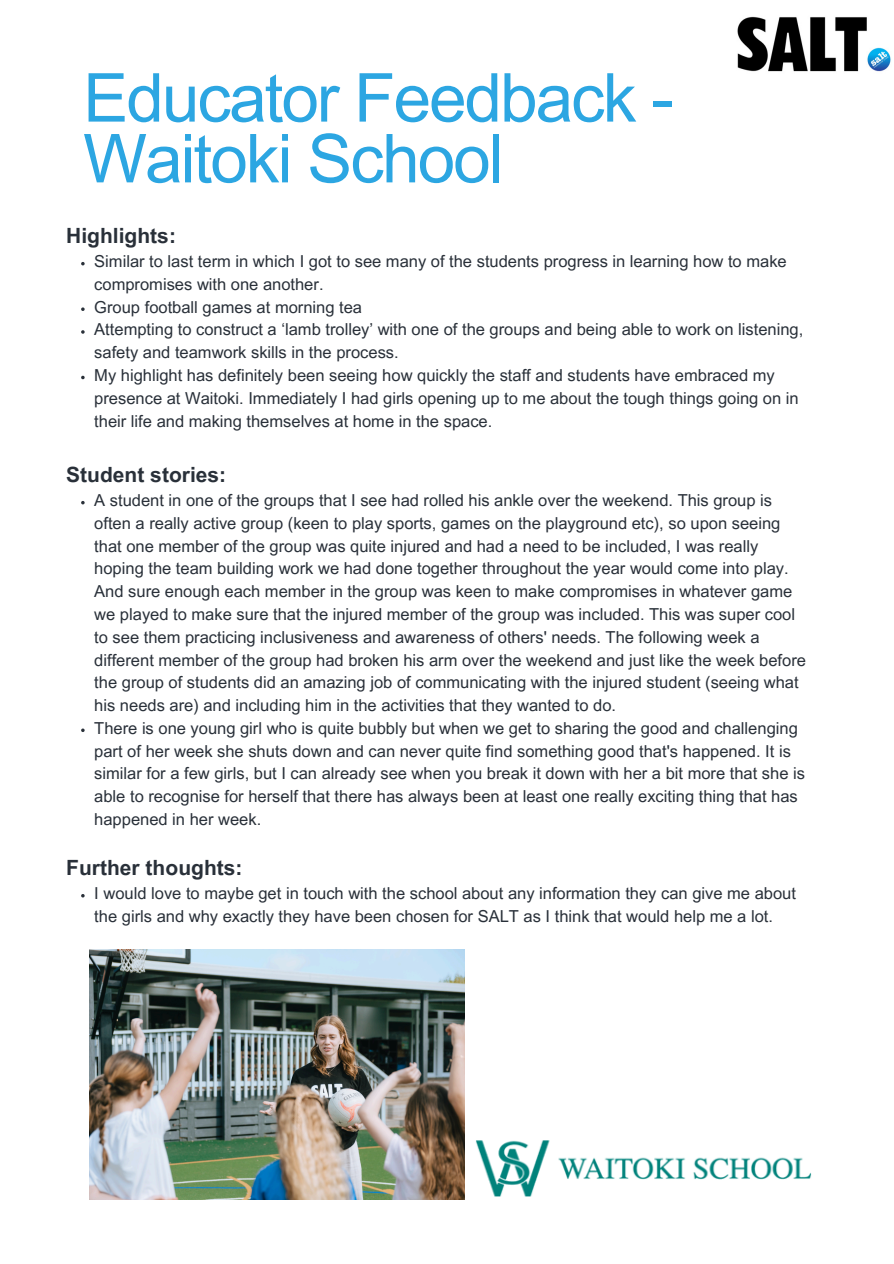
<style>
.page{position:relative;width:894px;height:1264px;background:#fff}
.page>*{position:absolute;margin:0;border:0;box-sizing:border-box;transform-origin:0 0}
.t1{font:67.5px/60.8px "Arial MT Pro";letter-spacing:-.03em;color:#2ca6e2}
.t2{font:700 21px "Arial MT Pro";color:#293039}
.t3{font:16.5px/22.8px "Arial MT Pro";color:#293039}
</style>
<div class="page">
<img style="left:475px;top:1140px;width:337px;height:57px">
<img style="left:737px;top:16px;width:154px;height:56px">
<img style="left:89px;top:949px;width:375px;height:250px">
<svg style="left:81px;top:262px;width:4px;height:3px"></svg>
<svg style="left:81px;top:307px;width:4px;height:4px"></svg>
<svg style="left:81px;top:330px;width:4px;height:4px"></svg>
<svg style="left:81px;top:376px;width:4px;height:3px"></svg>
<svg style="left:81px;top:501px;width:4px;height:3px"></svg>
<svg style="left:81px;top:728px;width:4px;height:4px"></svg>
<svg style="left:81px;top:894px;width:4px;height:3px"></svg>
<p class="t1" style="left:83px;top:76px;width:592px">Educator Feedback -<br>Waitoki School</p>
<p class="t2" style="left:66px;top:227px;width:111px">Highlights:</p>
<p class="t3" style="left:94px;top:252px;width:693px">Similar to last term in which I got to see many of the students progress in learning how to make compromises with one another.</p>
<p class="t3" style="left:94px;top:297px;width:269px">Group football games at morning tea</p>
<p class="t3" style="left:94px;top:320px;width:710px">Attempting to construct a ‘lamb trolley’ with one of the groups and being able to work on listening, safety and teamwork skills in the process.</p>
<h2 class="t3" style="left:94px;top:366px;width:705px">My highlight has definitely been seeing how quickly the staff and students have embraced my presence at Waitoki. Immediately I had girls opening up to me about the tough things going on in their life and making themselves at home in the space.</h2>
<p class="t2" style="left:66px;top:466px;width:161px">Student stories:</p>
<p class="t3" style="left:94px;top:491px;width:713px">A student in one of the groups that I see had rolled his ankle over the weekend. This group is often a really active group (keen to play sports, games on the playground etc), so upon seeing that one member of the group was quite injured and had a need to be included, I was really hoping the team building work we had done together throughout the year would come into play.<br>And sure enough each member in the group was keen to make compromises in whatever game we played to make sure that the injured member of the group was included. This was super cool to see them practicing inclusiveness and awareness of others' needs. The following week a different member of the group had broken his arm over the weekend and just like the week before the group of students did an amazing job of communicating with the injured student (seeing what his needs are) and including him in the activities that they wanted to do.</p>
<h2 class="t3" style="left:94px;top:718px;width:712px">There is one young girl who is quite bubbly but when we get to sharing the good and challenging part of her week she shuts down and can never quite find something good that's happened. It is similar for a few girls, but I can already see when you break it down with her a bit more that she is able to recognise for herself that there has always been at least one really exciting thing that has happened in her week.</h2>
<p class="t2" style="left:66px;top:859px;width:178px">Further thoughts:</p>
<p class="t3" style="left:94px;top:884px;width:703px">I would love to maybe get in touch with the school about any information they can give me about the girls and why exactly they have been chosen for SALT as I think that would help me a lot.</p>
</div>
